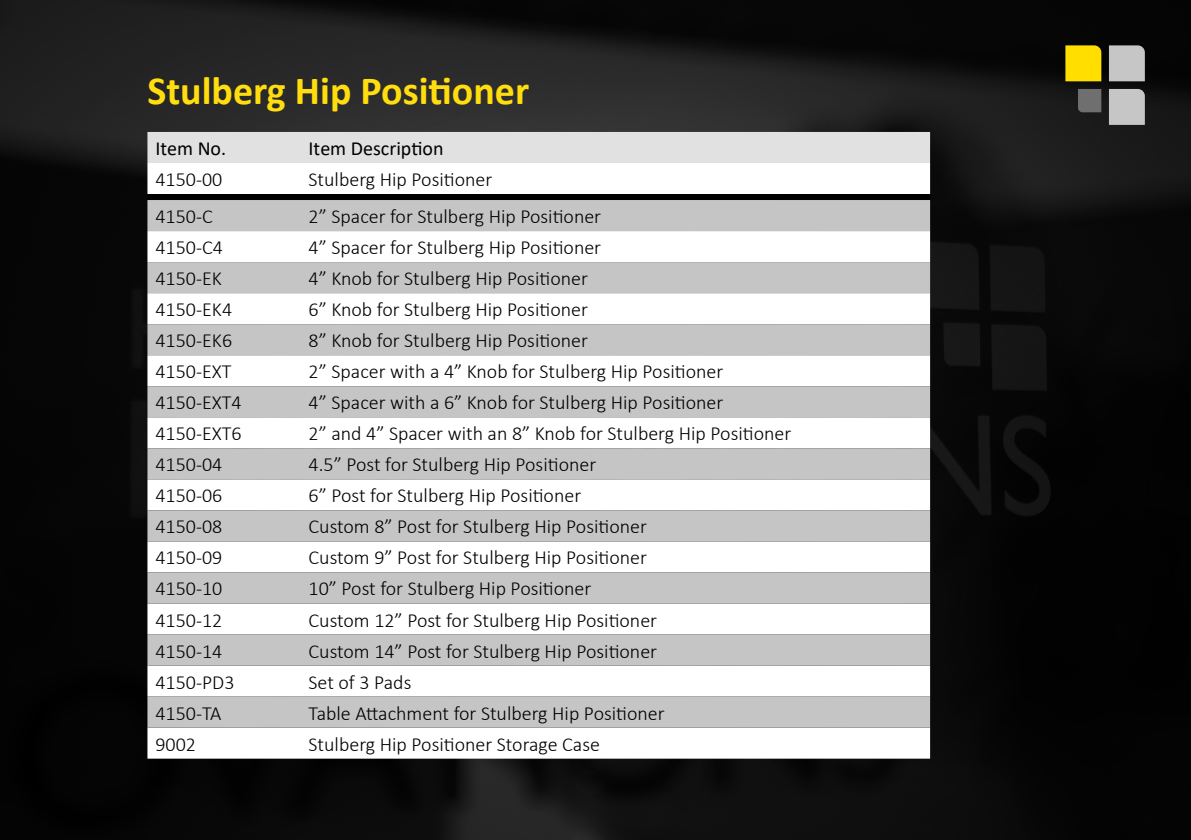
<style>
.page{position:relative;width:1191px;height:840px;background:#fff}
.page>*{position:absolute;margin:0;border:0;box-sizing:border-box;transform-origin:0 0}
.t1{font:700 40px "Calibri";color:#ffdd0e}
.t2{font:300 20px "Calibri";color:#000}
.t3{font:20px "Calibri";color:#000}
</style>
<div class="page">
<img style="left:0;top:0;width:1191px;height:839px">
<div style="left:147px;top:132px;width:783px;height:31px;background:#e2e1e2"></div>
<svg style="left:147px;top:163px;width:783px;height:595px"></svg>
<div style="left:147px;top:194px;width:783px;height:6px;background:#000"></div>
<svg style="left:147px;top:200px;width:783px;height:527px;fill:#c5c5c5"></svg>
<svg style="left:1109px;top:45px;width:35px;height:36px"></svg>
<svg style="left:1065px;top:45px;width:36px;height:36px"></svg>
<svg style="left:1109px;top:89px;width:35px;height:36px"></svg>
<svg style="left:1078px;top:89px;width:23px;height:23px"></svg>
<h1 class="t1" style="left:147px;top:62px;width:383px">Stulberg Hip Positioner</h1>
<p class="t3" style="left:155px;top:134px;width:72px">Item No.</p>
<p class="t3" style="left:308px;top:134px;width:136px">Item Description</p>
<p class="t2" style="left:155px;top:167px;width:68px">4150-00</p>
<p class="t2" style="left:308px;top:167px;width:185px">Stulberg Hip Positioner</p>
<p class="t2" style="left:155px;top:204px;width:59px">4150-C</p>
<p class="t2" style="left:308px;top:204px;width:294px">2” Spacer for Stulberg Hip Positioner</p>
<p class="t2" style="left:155px;top:235px;width:69px">4150-C4</p>
<p class="t2" style="left:308px;top:235px;width:294px">4” Spacer for Stulberg Hip Positioner</p>
<p class="t2" style="left:155px;top:266px;width:68px">4150-EK</p>
<p class="t2" style="left:308px;top:266px;width:281px">4” Knob for Stulberg Hip Positioner</p>
<p class="t2" style="left:155px;top:297px;width:78px">4150-EK4</p>
<p class="t2" style="left:308px;top:297px;width:281px">6” Knob for Stulberg Hip Positioner</p>
<p class="t2" style="left:155px;top:328px;width:78px">4150-EK6</p>
<p class="t2" style="left:308px;top:328px;width:281px">8” Knob for Stulberg Hip Positioner</p>
<p class="t2" style="left:155px;top:359px;width:78px">4150-EXT</p>
<p class="t2" style="left:308px;top:359px;width:416px">2” Spacer with a 4” Knob for Stulberg Hip Positioner</p>
<p class="t2" style="left:155px;top:390px;width:88px">4150-EXT4</p>
<p class="t2" style="left:308px;top:390px;width:416px">4” Spacer with a 6” Knob for Stulberg Hip Positioner</p>
<p class="t2" style="left:155px;top:421px;width:88px">4150-EXT6</p>
<p class="t2" style="left:308px;top:421px;width:484px">2” and 4” Spacer with an 8” Knob for Stulberg Hip Positioner</p>
<p class="t2" style="left:155px;top:452px;width:68px">4150-04</p>
<p class="t2" style="left:308px;top:452px;width:289px">4.5” Post for Stulberg Hip Positioner</p>
<p class="t2" style="left:155px;top:483px;width:68px">4150-06</p>
<p class="t2" style="left:308px;top:483px;width:274px">6” Post for Stulberg Hip Positioner</p>
<p class="t2" style="left:155px;top:514px;width:68px">4150-08</p>
<p class="t2" style="left:308px;top:514px;width:340px">Custom 8” Post for Stulberg Hip Positioner</p>
<p class="t2" style="left:155px;top:545px;width:68px">4150-09</p>
<p class="t2" style="left:308px;top:545px;width:340px">Custom 9” Post for Stulberg Hip Positioner</p>
<p class="t2" style="left:155px;top:576px;width:68px">4150-10</p>
<p class="t2" style="left:308px;top:576px;width:284px">10” Post for Stulberg Hip Positioner</p>
<p class="t2" style="left:155px;top:607px;width:68px">4150-12</p>
<p class="t2" style="left:308px;top:607px;width:350px">Custom 12” Post for Stulberg Hip Positioner</p>
<p class="t2" style="left:155px;top:638px;width:68px">4150-14</p>
<p class="t2" style="left:308px;top:638px;width:350px">Custom 14” Post for Stulberg Hip Positioner</p>
<p class="t2" style="left:155px;top:669px;width:81px">4150-PD3</p>
<p class="t2" style="left:308px;top:669px;width:104px">Set of 3 Pads</p>
<p class="t2" style="left:155px;top:700px;width:68px">4150-TA</p>
<p class="t2" style="left:308px;top:700px;width:357px">Table Attachment for Stulberg Hip Positioner</p>
<p class="t2" style="left:155px;top:731px;width:42px">9002</p>
<p class="t2" style="left:308px;top:731px;width:293px">Stulberg Hip Positioner Storage Case</p>
</div>
